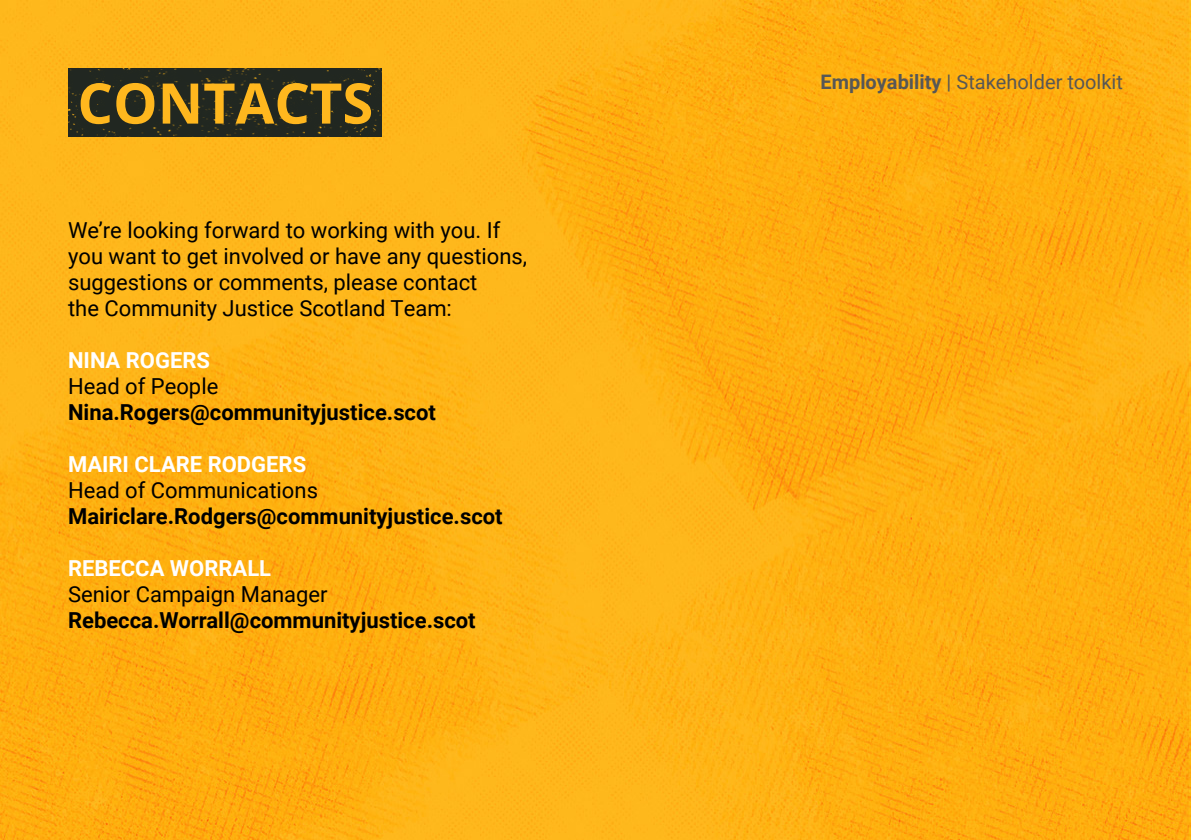
<style>
.page{position:relative;width:1191px;height:840px;background:#fff}
.page>*{position:absolute;margin:0;border:0;box-sizing:border-box;transform-origin:0 0}
.t1{font:700 56px "Open Sans";color:#ffb71e}
.t2{font:22px/26px "Roboto";color:#000}
.t3{font:700 22px "Roboto";color:#000}
.t4{font:700 22px "Roboto";color:#fff}
.t5{font:20px "Roboto";color:#575756}
.s1{font-weight:700}
</style>
<div class="page">
<img style="left:0;top:0;width:1191px;height:839px">
<img style="left:68px;top:68px;width:314px;height:68px">
<h1 class="t1" style="left:77px;top:64px;width:297px">CONTACTS</h1>
<p class="t2" style="left:68px;top:216px;width:461px">We’re looking forward to working with you. If you want to get involved or have any questions, suggestions or comments, please contact<br>the Community Justice Scotland Team:</p>
<p class="t4" style="left:68px;top:344px;width:143px">NINA ROGERS</p>
<p class="t2" style="left:68px;top:372px;width:152px">Head of People</p>
<p class="t3" style="left:68px;top:396px;width:369px">Nina.Rogers@communityjustice.scot</p>
<p class="t4" style="left:68px;top:448px;width:240px">MAIRI CLARE RODGERS</p>
<p class="t2" style="left:68px;top:476px;width:251px">Head of Communications</p>
<p class="t3" style="left:68px;top:500px;width:436px">Mairiclare.Rodgers@communityjustice.scot</p>
<p class="t4" style="left:68px;top:552px;width:205px">REBECCA WORRALL</p>
<p class="t2" style="left:68px;top:580px;width:261px">Senior Campaign Manager</p>
<p class="t3" style="left:68px;top:604px;width:409px">Rebecca.Worrall@communityjustice.scot</p>
<p class="t5" style="left:820px;top:68px;width:304px"><span class="s1">Employability</span> | Stakeholder toolkit</p>
</div>
